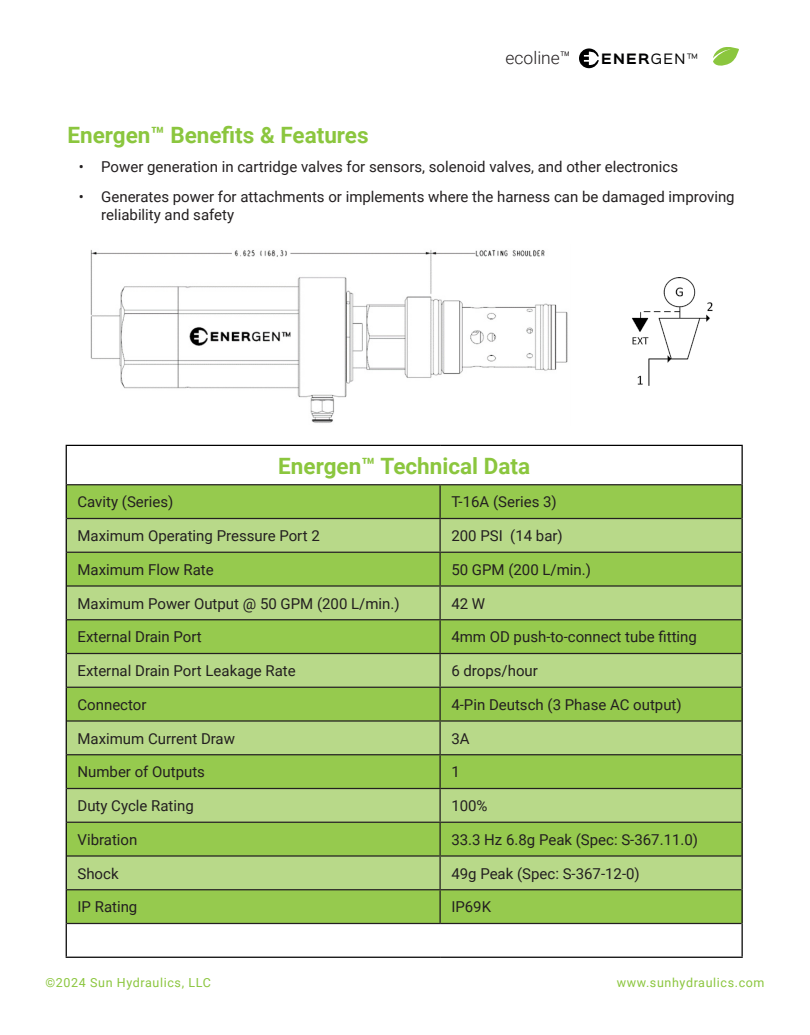
<style>
.page{position:relative;width:810px;height:1035px;background:#fff}
.page>*{position:absolute;margin:0;border:0;box-sizing:border-box;transform-origin:0 0}
.t1{font:700 22.5px "Roboto";color:#8bc63e}
.t2{font:300 17.5px "Roboto";color:#231f20}
.t3{font:15px/18px "Roboto";color:#231f20}
.t4{font:700 12.88px "Sinkin Sans 700";color:#000001}
.t5{font:12.5px "Roboto";letter-spacing:.05em;color:#8bc63e}
.s1{font-family:"Sinkin Sans 400";font-weight:400}
</style>
<div class="page">
<svg style="left:713px;top:47px;width:26px;height:19px"></svg>
<svg style="left:579px;top:48px;width:20px;height:20px"></svg>
<svg style="left:584px;top:51px;width:15px;height:14px"></svg>
<div style="left:67px;top:485px;width:675px;height:438px;background:#96ca4e"></div>
<svg style="left:67px;top:519px;width:675px;height:370px;background:#a7d06d"></svg>
<hr style="left:66px;top:445px;width:374px;height:1px;background:#000">
<hr style="left:66px;top:446px;width:1px;height:39px;background:#000">
<hr style="left:440px;top:445px;width:303px;height:1px;background:#000">
<hr style="left:742px;top:446px;width:1px;height:39px;background:#000">
<hr style="left:66px;top:485px;width:1px;height:33px;background:#000">
<hr style="left:742px;top:485px;width:1px;height:33px;background:#000">
<hr style="left:66px;top:518px;width:1px;height:34px;background:#000">
<hr style="left:742px;top:518px;width:1px;height:34px;background:#000">
<hr style="left:66px;top:552px;width:1px;height:34px;background:#000">
<hr style="left:742px;top:552px;width:1px;height:34px;background:#000">
<hr style="left:66px;top:586px;width:1px;height:34px;background:#000">
<hr style="left:742px;top:586px;width:1px;height:34px;background:#000">
<hr style="left:66px;top:620px;width:1px;height:33px;background:#000">
<hr style="left:742px;top:620px;width:1px;height:33px;background:#000">
<hr style="left:66px;top:653px;width:1px;height:34px;background:#000">
<hr style="left:742px;top:653px;width:1px;height:34px;background:#000">
<hr style="left:66px;top:687px;width:1px;height:34px;background:#000">
<hr style="left:742px;top:687px;width:1px;height:34px;background:#000">
<hr style="left:66px;top:721px;width:1px;height:34px;background:#000">
<hr style="left:742px;top:721px;width:1px;height:34px;background:#000">
<hr style="left:66px;top:755px;width:1px;height:34px;background:#000">
<hr style="left:742px;top:755px;width:1px;height:34px;background:#000">
<hr style="left:66px;top:789px;width:1px;height:33px;background:#000">
<hr style="left:742px;top:789px;width:1px;height:33px;background:#000">
<hr style="left:66px;top:822px;width:1px;height:34px;background:#000">
<hr style="left:742px;top:822px;width:1px;height:34px;background:#000">
<hr style="left:66px;top:856px;width:1px;height:34px;background:#000">
<hr style="left:742px;top:856px;width:1px;height:34px;background:#000">
<hr style="left:66px;top:890px;width:1px;height:34px;background:#000">
<hr style="left:742px;top:890px;width:1px;height:34px;background:#000">
<hr style="left:66px;top:923px;width:1px;height:34px;background:#000">
<hr style="left:742px;top:923px;width:1px;height:34px;background:#000">
<hr style="left:66px;top:957px;width:374px;height:1px;background:#000">
<hr style="left:440px;top:957px;width:303px;height:1px;background:#000">
<hr style="left:67px;top:484px;width:373px;height:1px;background:#231f20">
<hr style="left:440px;top:484px;width:302px;height:1px;background:#231f20">
<hr style="left:439px;top:485px;width:2px;height:33px;background:#231f20">
<hr style="left:67px;top:518px;width:373px;height:1px;background:#231f20">
<hr style="left:440px;top:518px;width:302px;height:1px;background:#231f20">
<hr style="left:439px;top:519px;width:2px;height:33px;background:#231f20">
<hr style="left:67px;top:552px;width:373px;height:1px;background:#231f20">
<hr style="left:440px;top:552px;width:302px;height:1px;background:#231f20">
<hr style="left:439px;top:553px;width:2px;height:32px;background:#231f20">
<hr style="left:67px;top:585px;width:373px;height:2px;background:#231f20">
<hr style="left:440px;top:585px;width:302px;height:2px;background:#231f20">
<hr style="left:439px;top:587px;width:2px;height:32px;background:#231f20">
<hr style="left:67px;top:619px;width:373px;height:1px;background:#231f20">
<hr style="left:440px;top:619px;width:302px;height:1px;background:#231f20">
<hr style="left:439px;top:620px;width:2px;height:33px;background:#231f20">
<hr style="left:67px;top:653px;width:373px;height:1px;background:#231f20">
<hr style="left:440px;top:653px;width:302px;height:1px;background:#231f20">
<hr style="left:439px;top:654px;width:2px;height:33px;background:#231f20">
<hr style="left:67px;top:687px;width:373px;height:1px;background:#231f20">
<hr style="left:440px;top:687px;width:302px;height:1px;background:#231f20">
<hr style="left:439px;top:688px;width:2px;height:32px;background:#231f20">
<hr style="left:67px;top:720px;width:373px;height:2px;background:#231f20">
<hr style="left:440px;top:720px;width:302px;height:2px;background:#231f20">
<hr style="left:439px;top:722px;width:2px;height:32px;background:#231f20">
<hr style="left:67px;top:754px;width:373px;height:1px;background:#231f20">
<hr style="left:440px;top:754px;width:302px;height:1px;background:#231f20">
<hr style="left:439px;top:755px;width:2px;height:33px;background:#231f20">
<hr style="left:67px;top:788px;width:373px;height:1px;background:#231f20">
<hr style="left:440px;top:788px;width:302px;height:1px;background:#231f20">
<hr style="left:439px;top:789px;width:2px;height:33px;background:#231f20">
<hr style="left:67px;top:822px;width:373px;height:1px;background:#231f20">
<hr style="left:440px;top:822px;width:302px;height:1px;background:#231f20">
<hr style="left:439px;top:823px;width:2px;height:32px;background:#231f20">
<hr style="left:67px;top:855px;width:373px;height:2px;background:#231f20">
<hr style="left:440px;top:855px;width:302px;height:2px;background:#231f20">
<hr style="left:439px;top:857px;width:2px;height:32px;background:#231f20">
<hr style="left:67px;top:889px;width:373px;height:1px;background:#231f20">
<hr style="left:440px;top:889px;width:302px;height:1px;background:#231f20">
<hr style="left:439px;top:890px;width:2px;height:33px;background:#231f20">
<hr style="left:67px;top:923px;width:373px;height:1px;background:#231f20">
<hr style="left:440px;top:923px;width:302px;height:1px;background:#231f20">
<img style="left:631px;top:277px;width:82px;height:109px">
<img style="left:90px;top:250px;width:478px;height:173px">
<p class="t2" style="left:506px;top:45px;width:67px">ecoline™</p>
<p class="t4" style="left:601px;top:52px;width:98px">ENER<span class="s1">GEN™</span></p>
<p class="t1" style="left:68px;top:119px;width:303px">Energen™ Benefits &amp; Features</p>
<p class="t3" style="left:79px;top:158px;width:601px">• Power generation in cartridge valves for sensors, solenoid valves, and other electronics</p>
<p class="t3" style="left:101px;top:187px;width:635px;text-indent:-22px">• Generates power for attachments or implements where the harness can be damaged improving reliability and safety</p>
<p class="t1" style="left:278px;top:450px;width:253px">Energen™ Technical Data</p>
<p class="t3" style="left:78px;top:492px;width:98px">Cavity (Series)</p>
<p class="t3" style="left:451px;top:492px;width:107px">T-16A (Series 3)</p>
<p class="t3" style="left:78px;top:526px;width:244px">Maximum Operating Pressure Port 2</p>
<p class="t3" style="left:451px;top:526px;width:113px">200 PSI (14 bar)</p>
<p class="t3" style="left:78px;top:560px;width:138px">Maximum Flow Rate</p>
<p class="t3" style="left:451px;top:560px;width:141px">50 GPM (200 L/min.)</p>
<p class="t3" style="left:78px;top:594px;width:324px">Maximum Power Output @ 50 GPM (200 L/min.)</p>
<p class="t3" style="left:451px;top:594px;width:35px">42 W</p>
<p class="t3" style="left:78px;top:627px;width:126px">External Drain Port</p>
<p class="t3" style="left:451px;top:627px;width:247px">4mm OD push-to-connect tube fitting</p>
<p class="t3" style="left:78px;top:661px;width:220px">External Drain Port Leakage Rate</p>
<p class="t3" style="left:451px;top:661px;width:88px">6 drops/hour</p>
<p class="t3" style="left:78px;top:695px;width:71px">Connector</p>
<p class="t3" style="left:451px;top:695px;width:232px">4-Pin Deutsch (3 Phase AC output)</p>
<p class="t3" style="left:78px;top:729px;width:159px">Maximum Current Draw</p>
<p class="t3" style="left:451px;top:729px;width:20px">3A</p>
<p class="t3" style="left:78px;top:762px;width:129px">Number of Outputs</p>
<p class="t3" style="left:451px;top:762px;width:10px">1</p>
<p class="t3" style="left:78px;top:796px;width:118px">Duty Cycle Rating</p>
<p class="t3" style="left:451px;top:796px;width:38px">100%</p>
<p class="t3" style="left:78px;top:830px;width:61px">Vibration</p>
<p class="t3" style="left:451px;top:830px;width:248px">33.3 Hz 6.8g Peak (Spec: S-367.11.0)</p>
<p class="t3" style="left:78px;top:864px;width:43px">Shock</p>
<p class="t3" style="left:451px;top:864px;width:190px">49g Peak (Spec: S-367-12-0)</p>
<p class="t3" style="left:78px;top:897px;width:61px">IP Rating</p>
<p class="t3" style="left:451px;top:897px;width:41px">IP69K</p>
<p class="t5" style="left:45px;top:974px;width:167px">©2024 Sun Hydraulics, LLC</p>
<p class="t5" style="left:617px;top:974px;width:149px">www.sunhydraulics.com</p>
</div>
